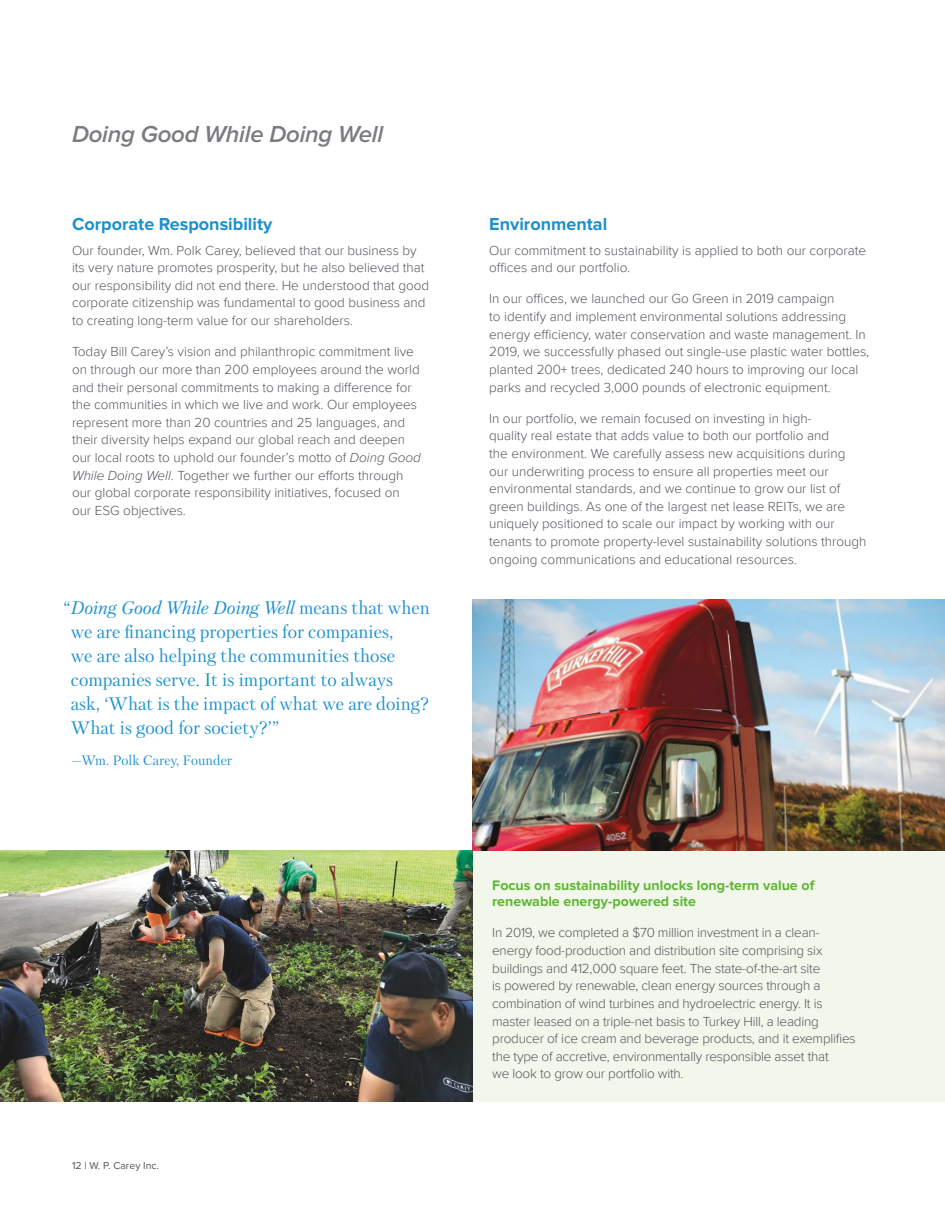
<style>
.page{position:relative;width:945px;height:1215px;background:#fff}
.page>*{position:absolute;margin:0;border:0;box-sizing:border-box;transform-origin:0 0}
.t1{font:italic 600 24px "Proxima Nova";letter-spacing:-.01em;color:#7a7c80}
.t2{font:18px/24px "Petersburg";color:#1a90ce}
.t3{font:700 18px "Proxima Nova";color:#1a90ce}
.t4{font:700 14.25px/16.5px "Proxima Nova";color:#5eb634}
.t5{font:300 13.5px/17.7px "Proxima Nova";color:#52555b}
.t6{font:13.5px "Petersburg";color:#1a90ce}
.t7{font:10.5px "Proxima Nova";color:#52555b}
.s1{font-style:italic}
</style>
<div class="page">
<div style="left:472px;top:851px;width:473px;height:251px;background:#f2f7eb"></div>
<img style="left:0;top:851px;width:472px;height:251px">
<img style="left:472px;top:600px;width:473px;height:251px">
<h1 class="t1" style="left:72px;top:121px;width:313px">Doing Good While Doing Well</h1>
<h2 class="t3" style="left:72px;top:214px;width:202px">Corporate Responsibility</h2>
<p class="t5" style="left:72px;top:241px;width:359px">Our founder, Wm. Polk Carey, believed that our business by its very nature promotes prosperity, but he also believed that our responsibility did not end there. He understood that good corporate citizenship was fundamental to good business and to creating long-term value for our shareholders.</p>
<p class="t5" style="left:72px;top:342px;width:350px">Today Bill Carey’s vision and philanthropic commitment live on through our more than 200 employees around the world and their personal commitments to making a difference for the communities in which we live and work. Our employees represent more than 20 countries and 25 languages, and their diversity helps expand our global reach and deepen our local roots to uphold our founder’s motto of <span class="s1">Doing Good While Doing Well</span>. Together we further our efforts through our global corporate responsibility initiatives, focused on our ESG objectives.</p>
<p class="t2" style="left:71px;top:595px;width:360px;text-indent:-7px">“<span class="s1">Doing Good While Doing Well</span> means that when we are financing properties for companies,<br>we are also helping the communities those companies serve. It is important to always<br>ask, ‘What is the impact of what we are doing?<br>What is good for society?’”</p>
<p class="t6" style="left:71px;top:751px;width:162px">—Wm. Polk Carey, Founder</p>
<p class="t7" style="left:72px;top:1160px;width:89px">12 | W. P. Carey Inc.</p>
<h2 class="t3" style="left:489px;top:214px;width:120px">Environmental</h2>
<p class="t5" style="left:489px;top:241px;width:379px">Our commitment to sustainability is applied to both our corporate offices and our portfolio.</p>
<p class="t5" style="left:489px;top:289px;width:382px">In our offices, we launched our Go Green in 2019 campaign<br>to identify and implement environmental solutions addressing energy efficiency, water conservation and waste management. In 2019, we successfully phased out single-use plastic water bottles, planted 200+ trees, dedicated 240 hours to improving our local parks and recycled 3,000 pounds of electronic equipment.</p>
<p class="t5" style="left:489px;top:409px;width:379px">In our portfolio, we remain focused on investing in high-<br>quality real estate that adds value to both our portfolio and<br>the environment. We carefully assess new acquisitions during our underwriting process to ensure all properties meet our environmental standards, and we continue to grow our list of green buildings. As one of the largest net lease REITs, we are uniquely positioned to scale our impact by working with our tenants to promote property-level sustainability solutions through ongoing communications and educational resources.</p>
<p class="t4" style="left:492px;top:877px;width:324px">Focus on sustainability unlocks long-term value of renewable energy-powered site</p>
<p class="t5" style="left:492px;top:923px;width:365px">In 2019, we completed a $70 million investment in a clean&shy;energy food-production and distribution site comprising six buildings and 412,000 square feet. The state-of-the-art site<br>is powered by renewable, clean energy sources through a combination of wind turbines and hydroelectric energy. It is master leased on a triple-net basis to Turkey Hill, a leading producer of ice cream and beverage products, and it exemplifies the type of accretive, environmentally responsible asset that<br>we look to grow our portfolio with.</p>
</div>
